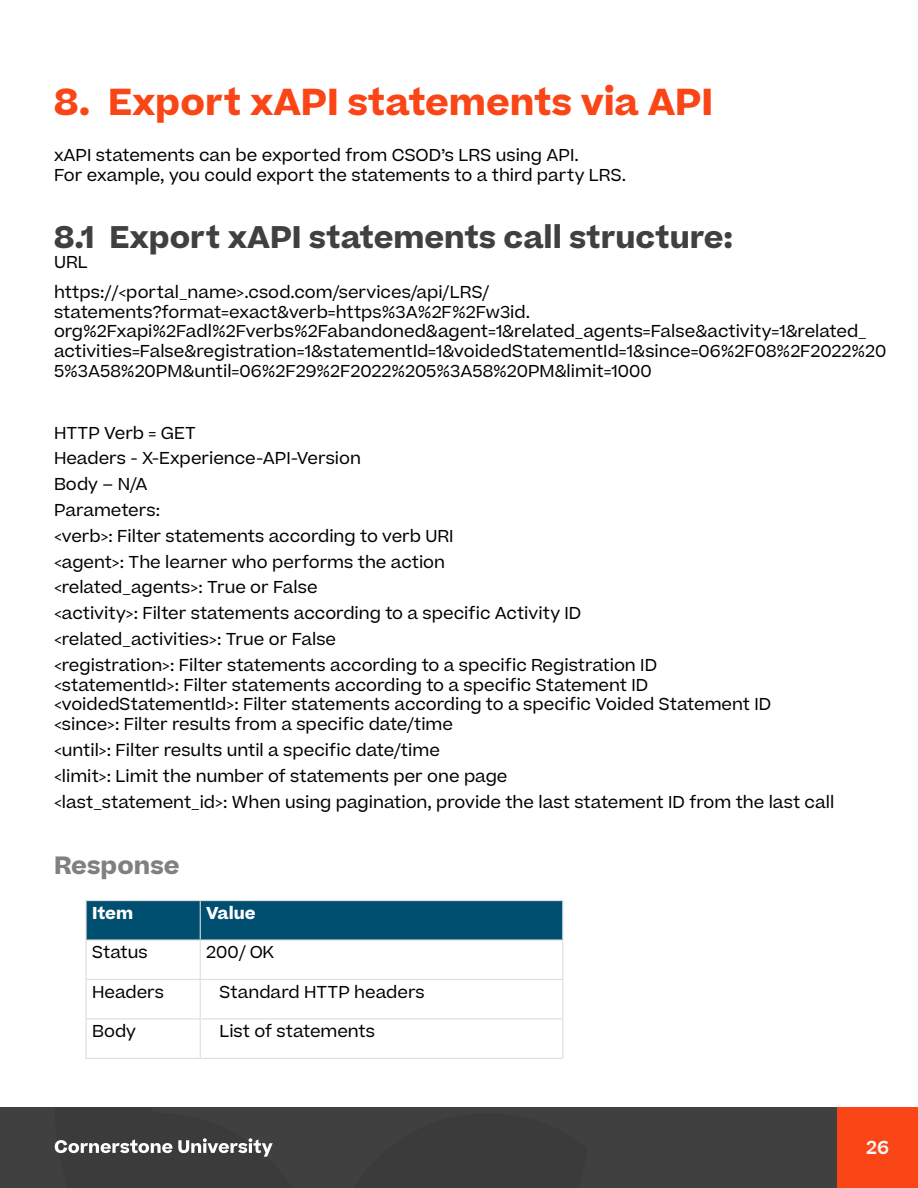
<style>
.page{position:relative;width:918px;height:1188px;background:#fff}
.page>*{position:absolute;margin:0;border:0;box-sizing:border-box;transform-origin:0 0}
.t1{font:700 36px "Beatrice";color:#fa4616}
.t2{font:700 30px "Beatrice";color:#404040}
.t3{font:700 24px "Beatrice";color:#808080}
.t4{font:600 18px "Beatrice";color:#f5f8fa}
.t5{font:16.5px/25.8px "Beatrice";color:#000}
.t6{font:700 16.5px "Beatrice";color:#fff}
</style>
<div class="page">
<div style="left:0;top:1107px;width:837px;height:81px;background:#404040"></div>
<div style="left:837px;top:1107px;width:81px;height:81px;background:#fa4517"></div>
<svg style="left:55px;top:1138px;width:218px;height:19px"></svg>
<div style="left:87px;top:901px;width:475px;height:38px;background:#004f71"></div>
<hr style="left:86px;top:900px;width:114px;height:1px;background:#ddd">
<hr style="left:86px;top:901px;width:1px;height:38px;background:#ddd">
<hr style="left:200px;top:900px;width:363px;height:1px;background:#ddd">
<hr style="left:200px;top:901px;width:1px;height:38px;background:#ddd">
<hr style="left:562px;top:901px;width:1px;height:38px;background:#ddd">
<hr style="left:86px;top:939px;width:114px;height:2px;background:#ddd">
<hr style="left:86px;top:941px;width:1px;height:38px;background:#ddd">
<hr style="left:200px;top:939px;width:363px;height:2px;background:#ddd">
<hr style="left:200px;top:941px;width:1px;height:38px;background:#ddd">
<hr style="left:562px;top:941px;width:1px;height:38px;background:#ddd">
<hr style="left:86px;top:979px;width:114px;height:1px;background:#ddd">
<hr style="left:86px;top:980px;width:1px;height:38px;background:#ddd">
<hr style="left:200px;top:979px;width:363px;height:1px;background:#ddd">
<hr style="left:200px;top:980px;width:1px;height:38px;background:#ddd">
<hr style="left:562px;top:980px;width:1px;height:38px;background:#ddd">
<hr style="left:86px;top:1018px;width:114px;height:1px;background:#ddd">
<hr style="left:86px;top:1019px;width:1px;height:39px;background:#ddd">
<hr style="left:200px;top:1018px;width:363px;height:1px;background:#ddd">
<hr style="left:200px;top:1019px;width:1px;height:39px;background:#ddd">
<hr style="left:562px;top:1019px;width:1px;height:39px;background:#ddd">
<hr style="left:86px;top:1058px;width:114px;height:1px;background:#ddd">
<hr style="left:200px;top:1058px;width:363px;height:1px;background:#ddd">
<h1 class="t1" style="left:54px;top:78px;width:661px">8. Export xAPI statements via API</h1>
<p class="t5" style="left:54px;top:145px;width:574px;line-height:19.8px">xAPI statements can be exported from CSOD’s LRS using API.<br>For example, you could export the statements to a third party LRS.</p>
<h2 class="t2" style="left:54px;top:217px;width:681px">8.1 Export xAPI statements call structure:</h2>
<p class="t5" style="left:54px;top:249px;width:35px">URL</p>
<p class="t5" style="left:54px;top:282px;width:834px;line-height:19.8px">https://&lt;portal_name&gt;.csod.com/services/api/LRS/ statements?format=exact&amp;verb=https%3A%2F%2Fw3id. org%2Fxapi%2Fadl%2Fverbs%2Fabandoned&amp;agent=1&amp;related_agents=False&amp;activity=1&amp;related_ activities=False&amp;registration=1&amp;statementId=1&amp;voidedStatementId=1&amp;since=06%2F08%2F2022%20<br>5%3A58%20PM&amp;until=06%2F29%2F2022%205%3A58%20PM&amp;limit=1000</p>
<p class="t5" style="left:54px;top:420px;width:605px">HTTP Verb = GET<br>Headers - X-Experience-API-Version<br>Body – N/A<br>Parameters:<br>&lt;verb&gt;: Filter statements according to verb URI<br>&lt;agent&gt;: The learner who performs the action<br>&lt;related_agents&gt;: True or False<br>&lt;activity&gt;: Filter statements according to a specific Activity ID &lt;related_activities&gt;: True or False<br>&lt;registration&gt;: Filter statements according to a specific Registration ID</p>
<p class="t5" style="left:54px;top:675px;width:719px;line-height:19.8px">&lt;statementId&gt;: Filter statements according to a specific Statement ID &lt;voidedStatementId&gt;: Filter statements according to a specific Voided Statement ID &lt;since&gt;: Filter results from a specific date/time</p>
<p class="t5" style="left:54px;top:737px;width:782px">&lt;until&gt;: Filter results until a specific date/time<br>&lt;limit&gt;: Limit the number of statements per one page<br>&lt;last_statement_id&gt;: When using pagination, provide the last statement ID from the last call</p>
<h3 class="t3" style="left:54px;top:849px;width:127px">Response</h3>
<p class="t6" style="left:92px;top:901px;width:43px">Item</p>
<p class="t6" style="left:206px;top:901px;width:51px">Value</p>
<p class="t5" style="left:92px;top:939px;width:57px">Status</p>
<p class="t5" style="left:206px;top:939px;width:69px">200/ OK</p>
<p class="t5" style="left:92px;top:978px;width:74px">Headers</p>
<p class="t5" style="left:219px;top:978px;width:207px">Standard HTTP headers</p>
<p class="t5" style="left:92px;top:1018px;width:46px">Body</p>
<p class="t5" style="left:219px;top:1018px;width:157px">List of statements</p>
<p class="t4" style="left:866px;top:1136px;width:24px">26</p>
</div>
